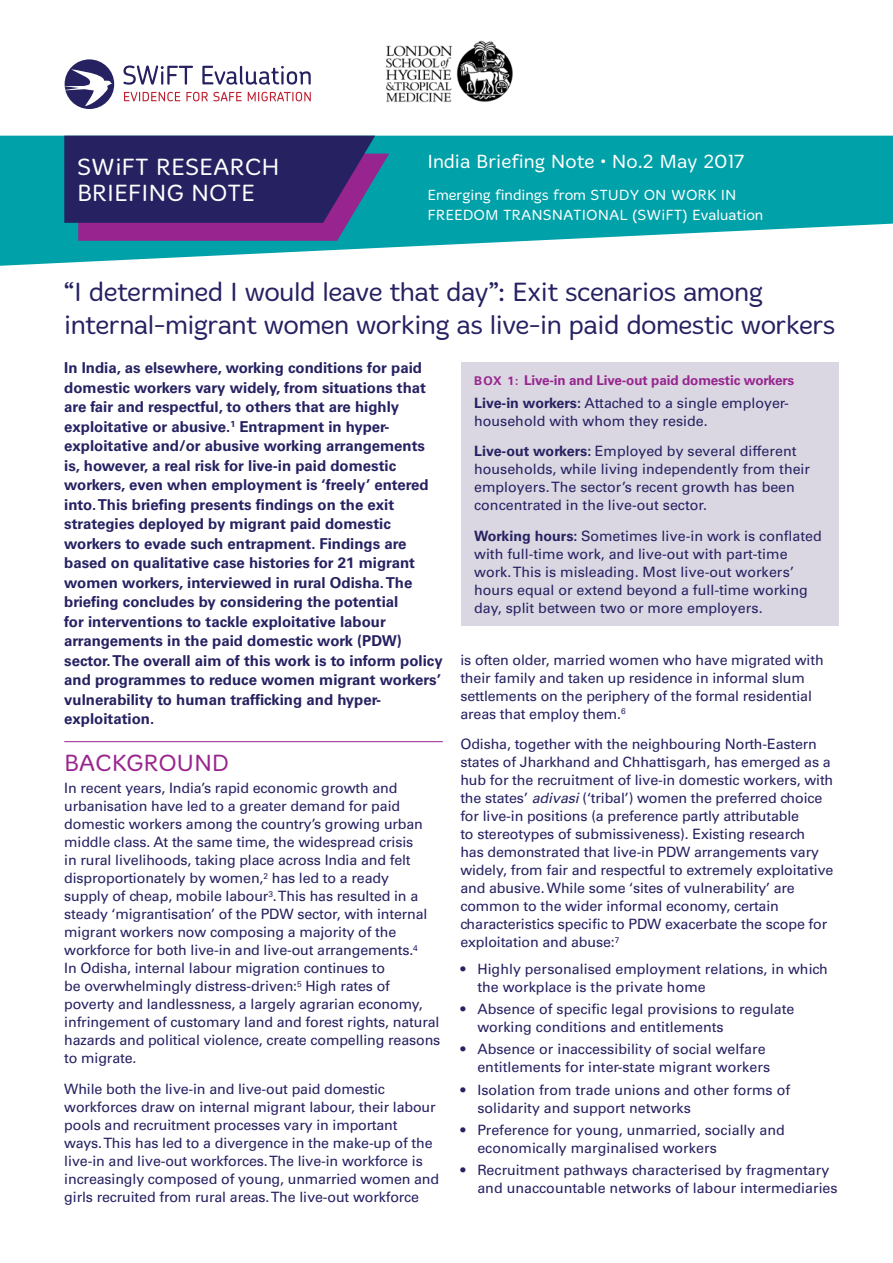
<style>
.page{position:relative;width:893px;height:1263px;background:#fff}
.page>*{position:absolute;margin:0;border:0;box-sizing:border-box;transform-origin:0 0}
.t1{font:300 27px/33px "Merge";letter-spacing:-.02em;color:#262262}
.t2{font:300 24px/25.5px "Merge";color:#fff}
.t3{font:300 24px "Merge";letter-spacing:-.01em;color:#98258f}
.t4{font:300 19.5px "Merge";color:#fff}
.t5{font:700 15px/19.5px "Univers";color:#262262}
.t6{font:300 15px "Merge";color:#fff}
.t7{font:14.25px/18px "Univers";letter-spacing:-.01em;color:#262262}
.t8{font:700 13.5px "Univers";letter-spacing:-.01em;color:#98258f}
.s1{font-size:12px}
.s2{font-weight:700}
.s3{font-style:italic}
</style>
<div class="page">
<svg style="left:0;top:136px;width:893px;height:130px;fill:#00a1a8"></svg>
<img style="left:386px;top:40px;width:127px;height:63px">
<svg style="left:124px;top:92px;width:56px;height:9px"></svg>
<svg style="left:186px;top:92px;width:56px;height:9px"></svg>
<svg style="left:248px;top:92px;width:63px;height:9px"></svg>
<svg style="left:202px;top:66px;width:109px;height:19px"></svg>
<div style="left:65px;top:59px;width:49px;height:50px;background:#262262;border-radius:50%"></div>
<svg style="left:64px;top:69px;width:49px;height:37px"></svg>
<svg style="left:123px;top:65px;width:70px;height:20px"></svg>
<svg style="left:64px;top:136px;width:325px;height:105px"></svg>
<hr style="left:64px;top:741px;width:379px;height:1px;background:#98258f">
<div style="left:461px;top:362px;width:378px;height:264px;background:#dad7e2"></div>
<h2 class="t2" style="left:77px;top:155px;width:204px">SWiFT RESEARCH<br>BRIEFING NOTE</h2>
<h3 class="t4" style="left:427px;top:150px;width:319px">India Briefing Note • No.2 May 2017</h3>
<p class="t6" style="left:427px;top:186px;width:183px">Emerging findings from Stud</p>
<p class="t6" style="left:630px;top:186px;width:67px">y on Work</p>
<p class="t6" style="left:721px;top:186px;width:8px">in</p>
<p class="t6" style="left:427px;top:206px;width:19px">Freedo</p>
<p class="t6" style="left:485px;top:206px;width:38px">m Transnationa</p>
<p class="t6" style="left:619px;top:206px;width:146px">l (SWiFT) Evaluation</p>
<h1 class="t1" style="left:64px;top:276px;width:773px">“I determined I would leave that day”: Exit scenarios among internal-migrant women working as live-in paid domestic workers</h1>
<p class="t5" style="left:64px;top:358px;width:380px">In India, as elsewhere, working conditions for paid domestic workers vary widely, from situations that are fair and respectful, to others that are highly exploitative or abusive.<sup>1</sup> Entrapment in hyper&shy;exploitative and/or abusive working arrangements is, however, a real risk for live-in paid domestic workers, even when employment is ‘freely’ entered into. This briefing presents findings on the exit strategies deployed by migrant paid domestic workers to evade such entrapment. Findings are based on qualitative case histories for 21 migrant women workers, interviewed in rural Odisha. The briefing concludes by considering the potential<br>for interventions to tackle exploitative labour arrangements in the paid domestic work (PDW) sector. The overall aim of this work is to inform policy and programmes to reduce women migrant workers’ vulnerability to human trafficking and hyper&shy;exploitation.</p>
<h2 class="t3" style="left:64px;top:749px;width:167px">BACKGROUND</h2>
<p class="t7" style="left:64px;top:779px;width:378px">In recent years, India’s rapid economic growth and urbanisation have led to a greater demand for paid domestic workers among the country’s growing urban middle class. At the same time, the widespread crisis<br>in rural livelihoods, taking place across India and felt disproportionately by women,<sup>2</sup> has led to a ready<br>supply of cheap, mobile labour<sup>3</sup>. This has resulted in a steady ‘migrantisation’ of the PDW sector, with internal migrant workers now composing a majority of the workforce for both live-in and live-out arrangements.<sup>4<br></sup>In Odisha, internal labour migration continues to<br>be overwhelmingly distress-driven:<sup>5</sup> High rates of poverty and landlessness, a largely agrarian economy, infringement of customary land and forest rights, natural hazards and political violence, create compelling reasons to migrate.</p>
<p class="t7" style="left:64px;top:1080px;width:376px">While both the live-in and live-out paid domestic workforces draw on internal migrant labour, their labour pools and recruitment processes vary in important<br>ways. This has led to a divergence in the make-up of the live-in and live-out workforces. The live-in workforce is increasingly composed of young, unmarried women and girls recruited from rural areas. The live-out workforce</p>
<p class="t8" style="left:474px;top:373px;width:322px"><span class="s1">BOX 1:</span> Live-in and Live-out paid domestic workers</p>
<p class="t7" style="left:474px;top:394px;width:316px"><span class="s2">Live-in workers:</span> Attached to a single employer&shy;household with whom they reside.</p>
<p class="t7" style="left:474px;top:442px;width:337px"><span class="s2">Live-out workers:</span> Employed by several different households, while living independently from their employers. The sector’s recent growth has been concentrated in the live-out sector.</p>
<p class="t7" style="left:474px;top:527px;width:349px"><span class="s2">Working hours:</span> Sometimes live-in work is conflated with full-time work, and live-out with part-time work. This is misleading. Most live-out workers’ hours equal or extend beyond a full-time working day, split between two or more employers.</p>
<p class="t7" style="left:460px;top:650px;width:365px">is often older, married women who have migrated with their family and taken up residence in informal slum settlements on the periphery of the formal residential areas that employ them.<sup>6</sup></p>
<p class="t7" style="left:460px;top:735px;width:375px">Odisha, together with the neighbouring North-Eastern states of Jharkhand and Chhattisgarh, has emerged as a hub for the recruitment of live-in domestic workers, with the states’ <span class="s3">adivasi</span> (‘tribal’) women the preferred choice for live-in positions (a preference partly attributable<br>to stereotypes of submissiveness). Existing research<br>has demonstrated that live-in PDW arrangements vary widely, from fair and respectful to extremely exploitative and abusive. While some ‘sites of vulnerability’ are common to the wider informal economy, certain characteristics specific to PDW exacerbate the scope for exploitation and abuse:<sup>7</sup></p>
<p class="t7" style="left:477px;top:960px;width:352px;text-indent:-17px">• Highly personalised employment relations, in which the workplace is the private home</p>
<p class="t7" style="left:477px;top:1000px;width:319px;text-indent:-17px">• Absence of specific legal provisions to regulate working conditions and entitlements</p>
<p class="t7" style="left:477px;top:1040px;width:294px;text-indent:-17px">• Absence or inaccessibility of social welfare entitlements for inter-state migrant workers</p>
<p class="t7" style="left:477px;top:1080px;width:314px;text-indent:-17px">• Isolation from trade unions and other forms of solidarity and support networks</p>
<p class="t7" style="left:477px;top:1121px;width:309px;text-indent:-17px">• Preference for young, unmarried, socially and economically marginalised workers</p>
<p class="t7" style="left:477px;top:1161px;width:362px;text-indent:-17px">• Recruitment pathways characterised by fragmentary and unaccountable networks of labour intermediaries</p>
</div>
